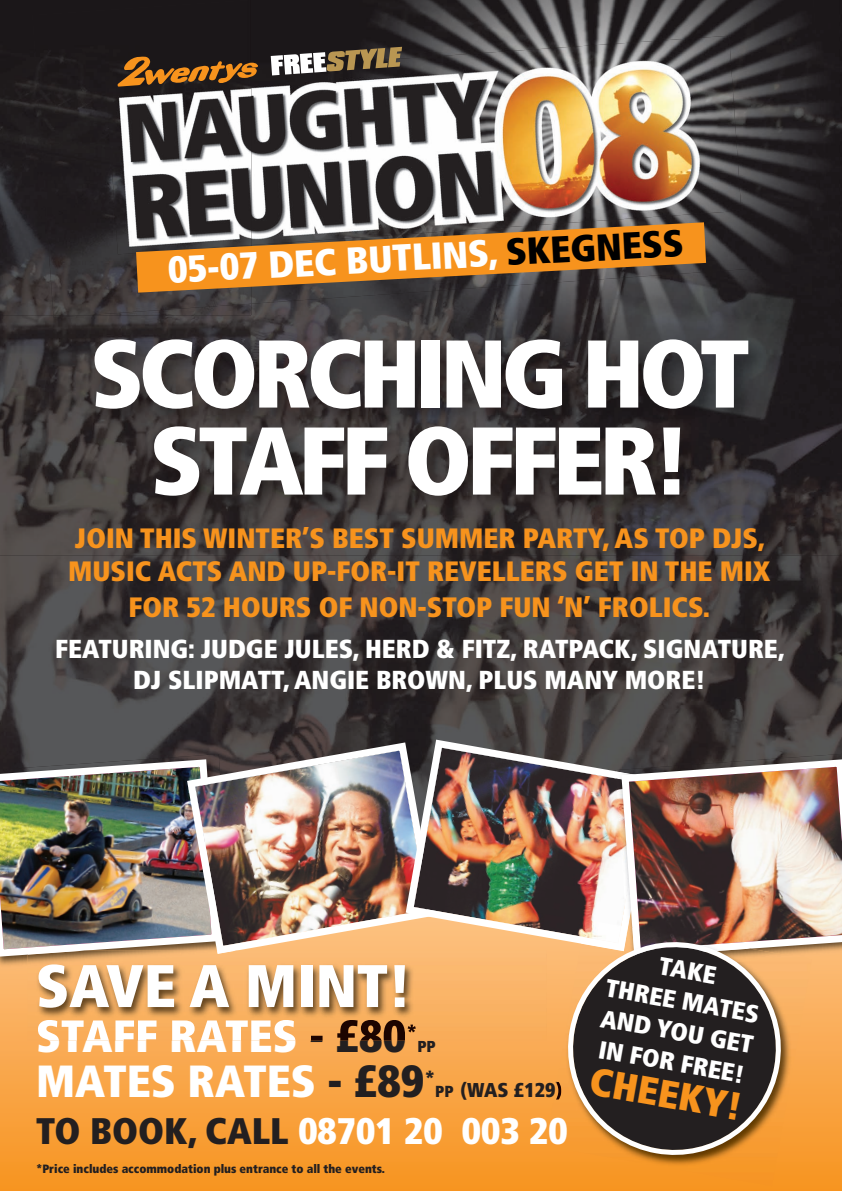
<style>
.page{position:relative;width:842px;height:1191px;background:#fff}
.page>*{position:absolute;margin:0;border:0;box-sizing:border-box;transform-origin:0 0}
.t1{font:900 condensed 96px/87px "Frutiger";letter-spacing:-.055em;color:#fff;text-align:center}
.t2{font:900 condensed 60px "Frutiger";color:#fff}
.t3{font:900 condensed 45px "Frutiger";color:#fff}
.t4{font:900 condensed 39px "Frutiger";color:#f7931d}
.t5{font:900 condensed 37.5px "Frutiger";color:#fff}
.t6{font:900 condensed 37px "Frutiger";color:#fff}
.t7{font:900 condensed 28px/34.4px "Frutiger";color:#f7931d;text-align:center}
.t8{font:900 condensed 26px/31.2px "Frutiger";color:#fff;text-align:center}
.t9{font:900 condensed 25px/31px "Frutiger";color:#fff;text-align:center}
.t10{font:900 condensed 20px "Frutiger";color:#231f20}
.t11{font:900 condensed 16px "Frutiger";color:#231f20}
.t12{font:900 condensed 12px "Frutiger";color:#231f20}
.s1{color:#000}
.s2{color:#231f20}
.s3{font-size:16px}
</style>
<div class="page">
<img style="left:0;top:0;width:842px;height:754px">
<svg style="left:0;top:960px;width:842px;height:231px;background:#f8a13d"></svg>
<img style="left:32px;top:0;width:219px;height:315px">
<img style="left:251px;top:0;width:581px;height:304px">
<img style="left:106px;top:69px;width:145px;height:185px">
<img style="left:251px;top:36px;width:490px;height:209px">
<svg style="left:136px;top:222px;width:570px;height:71px;background:#b37937"></svg>
<img style="left:251px;top:315px;width:591px;height:58px">
<img style="left:53px;top:315px;width:31px;height:2px">
<img style="left:0;top:755px;width:183px;height:205px">
<img style="left:183px;top:738px;width:219px;height:212px">
<img style="left:402px;top:735px;width:256px;height:215px">
<img style="left:615px;top:771px;width:3px;height:148px">
<img style="left:616px;top:778px;width:2px;height:127px">
<svg style="left:618px;top:755px;width:224px;height:205px"></svg>
<svg style="left:115px;top:55px;width:144px;height:32px;background:#68431b"></svg>
<img style="left:545px;top:933px;width:267px;height:253px">
<img style="left:581px;top:926px;width:45px;height:3px">
<img style="left:582px;top:919px;width:39px;height:10px">
<img style="left:626px;top:766px;width:216px;height:183px">
<img style="left:632px;top:928px;width:118px;height:1px">
<img style="left:554px;top:1081px;width:1px;height:18px">
<svg style="left:555px;top:929px;width:239px;height:239px;background:#db964b"></svg>
<svg style="left:559px;top:933px;width:230px;height:230px;background:#6d553e"></svg>
<img style="left:28px;top:950px;width:519px;height:90px">
<img style="left:28px;top:950px;width:205px;height:18px">
<img style="left:28px;top:950px;width:57px;height:4px">
<img style="left:217px;top:950px;width:19px;height:4px">
<img style="left:38px;top:1020px;width:258px;height:20px">
<img style="left:311px;top:1020px;width:94px;height:20px">
<svg style="left:408px;top:1024px;width:8px;height:8px"></svg>
<svg style="left:271px;top:47px;width:132px;height:28px"></svg>
<h3 class="t5" style="left:167px;top:255px;width:517px;rotate:-3deg">05-07 DEC BUTLINS, <span class="s1">SKEGNESS</span></h3>
<h1 class="t1" style="left:90px;top:338px;width:661px">SCORCHING HOT<br>STAFF OFFER!</h1>
<p class="t7" style="left:68px;top:523px;width:704px">JOIN THIS WINTER’S BEST SUMMER PARTY, AS TOP DJS,<br>MUSIC ACTS AND UP-FOR-IT REVELLERS GET IN THE MIX<br>FOR 52 HOURS OF NON-STOP FUN ‘N’ FROLICS.</p>
<p class="t8" style="left:55px;top:635px;width:731px">FEATURING: JUDGE JULES, HERD &amp; FITZ, RATPACK, SIGNATURE,<br>DJ SLIPMATT, ANGIE BROWN, PLUS MANY MORE!</p>
<h2 class="t2" style="left:36px;top:962px;width:377px">SAVE A MINT!</h2>
<h3 class="t3" style="left:36px;top:1018px;width:383px">STAFF RATES <span class="s2">- £80</span><sup>*</sup></h3>
<p class="t11" style="left:417px;top:1040px;width:20px">PP</p>
<h3 class="t3" style="left:36px;top:1063px;width:401px">MATES RATES <span class="s2">- £89</span><sup>*</sup></h3>
<p class="t10" style="left:435px;top:1082px;width:128px"><span class="s3">PP</span> (WAS £129)</p>
<h3 class="t6" style="left:36px;top:1116px;width:533px"><span class="s2">TO BOOK, CALL</span> 08701 20 003 20</h3>
<p class="t12" style="left:36px;top:1164px;width:351px">*Price includes accommodation plus entrance to all the events.</p>
<p class="t9" style="left:614px;top:943px;width:157px;rotate:10deg">TAKE<br>THREE MATES<br>AND YOU GET<br>IN FOR FREE!</p>
<h3 class="t4" style="left:593px;top:1064px;width:155px;rotate:10deg">CHEEKY!</h3>
</div>
